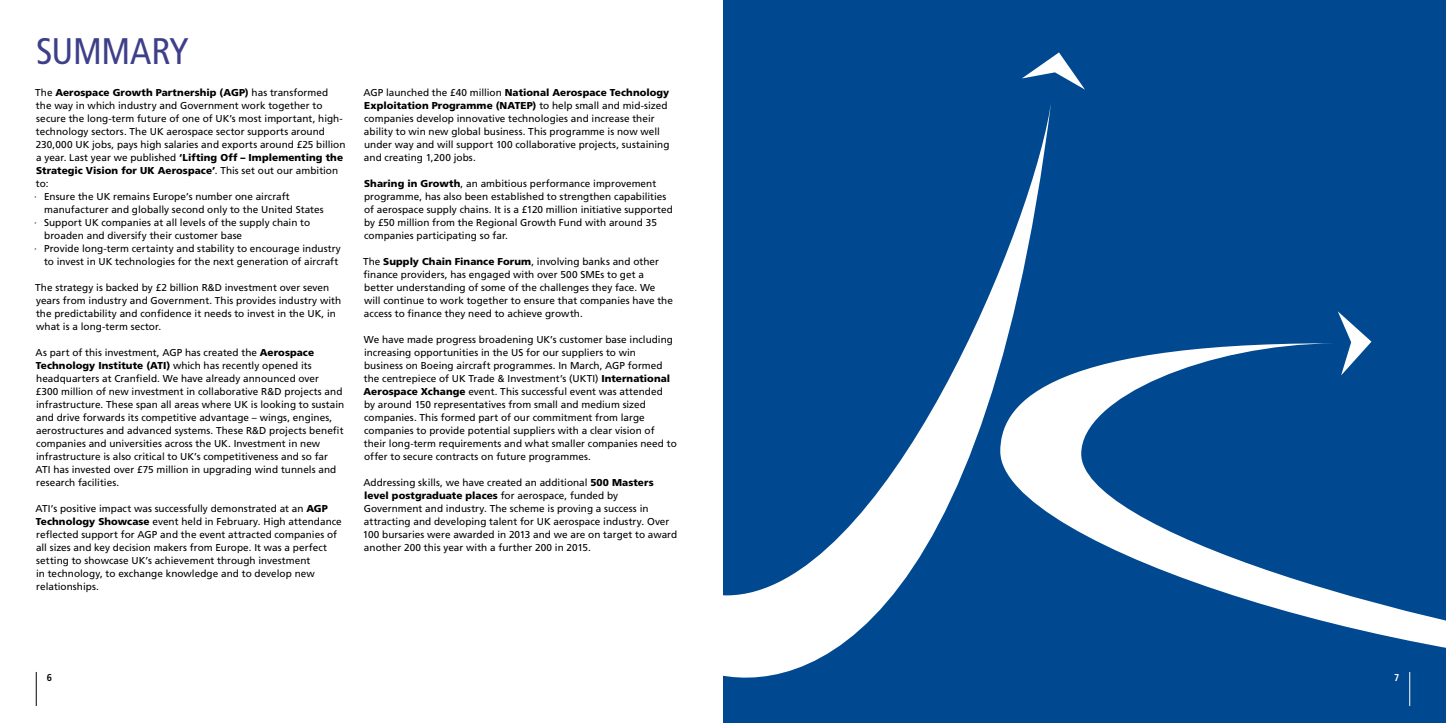
<style>
.page{position:relative;width:1446px;height:723px;background:#fff}
.page>*{position:absolute;margin:0;border:0;box-sizing:border-box;transform-origin:0 0}
.t1{font:condensed 37px "Frutiger LT Std";letter-spacing:-.01em;color:#3e3f8a}
.t2{font:10px/13px "Frutiger LT Std";letter-spacing:.005em;color:#000}
.t3{font:900 10px "Frutiger LT Std";letter-spacing:.005em;color:#000}
.t4{font:700 condensed 10px "Frutiger LT Std";color:#000}
.t5{font:700 condensed 10px "Frutiger LT Std";color:#fff}
.s1{font-weight:400}
.s2{font-weight:900}
</style>
<div class="page">
<div style="left:723px;top:0;width:723px;height:723px;background:#004990"></div>
<svg style="left:723px;top:104px;width:328px;height:574px"></svg>
<svg style="left:1000px;top:343px;width:446px;height:334px"></svg>
<svg style="left:1022px;top:52px;width:63px;height:38px"></svg>
<svg style="left:1337px;top:311px;width:34px;height:64px"></svg>
<hr style="left:1409px;top:672px;width:1px;height:34px;background:#fff">
<hr style="left:36px;top:672px;width:1px;height:34px;background:#000">
<h1 class="t1" style="left:36px;top:29px;width:150px">SUMMARY</h1>
<p class="t3" style="left:35px;top:86px;width:295px"><span class="s1">The</span> Aerospace Growth Partnership (AGP) <span class="s1">has transformed</span></p>
<p class="t2" style="left:36px;top:99px;width:288px">the way in which industry and Government work together to</p>
<p class="t2" style="left:36px;top:112px;width:308px">secure the long-term future of one of UK’s most important, high-</p>
<p class="t2" style="left:36px;top:125px;width:291px">technology sectors. The UK aerospace sector supports around</p>
<p class="t2" style="left:36px;top:138px;width:311px">230,000 UK jobs, pays high salaries and exports around £25 billion</p>
<p class="t3" style="left:36px;top:151px;width:308px"><span class="s1">a year. Last year we published</span> ‘Lifting Off – Implementing the</p>
<p class="t3" style="left:36px;top:164px;width:303px">Strategic Vision for UK Aerospace’<span class="s1">. This set out our ambition</span></p>
<p class="t2" style="left:36px;top:177px;width:14px">to:</p>
<p class="t2" style="left:34px;top:190px;width:257px">· Ensure the UK remains Europe’s number one aircraft</p>
<p class="t2" style="left:44px;top:203px;width:281px">manufacturer and globally second only to the United States</p>
<p class="t2" style="left:34px;top:216px;width:277px">· Support UK companies at all levels of the supply chain to</p>
<p class="t2" style="left:44px;top:229px;width:199px">broaden and diversify their customer base</p>
<p class="t2" style="left:34px;top:242px;width:308px">· Provide long-term certainty and stability to encourage industry</p>
<p class="t2" style="left:44px;top:255px;width:296px">to invest in UK technologies for the next generation of aircraft</p>
<p class="t2" style="left:35px;top:281px;width:307px">The strategy is backed by £2 billion R&amp;D investment over seven years from industry and Government. This provides industry with the predictability and confidence it needs to invest in the UK, in what is a long-term sector.</p>
<p class="t2" style="left:36px;top:346px;width:310px">As part of this investment, AGP has created the <span class="s2">Aerospace Technology Institute (ATI)</span> which has recently opened its headquarters at Cranfield. We have already announced over<br>£300 million of new investment in collaborative R&amp;D projects and infrastructure. These span all areas where UK is looking to sustain and drive forwards its competitive advantage – wings, engines, aerostructures and advanced systems. These R&amp;D projects benefit companies and universities across the UK. Investment in new infrastructure is also critical to UK’s competitiveness and so far ATI has invested over £75 million in upgrading wind tunnels and research facilities.</p>
<p class="t2" style="left:36px;top:502px;width:308px">ATI’s positive impact was successfully demonstrated at an <span class="s2">AGP Technology Showcase</span> event held in February. High attendance reflected support for AGP and the event attracted companies of all sizes and key decision makers from Europe. It was a perfect setting to showcase UK’s achievement through investment<br>in technology, to exchange knowledge and to develop new relationships.</p>
<p class="t2" style="left:363px;top:86px;width:308px">AGP launched the £40 million <span class="s2">National Aerospace Technology Exploitation Programme (NATEP)</span> to help small and mid-sized companies develop innovative technologies and increase their ability to win new global business. This programme is now well under way and will support 100 collaborative projects, sustaining and creating 1,200 jobs.</p>
<p class="t2" style="left:364px;top:177px;width:310px"><span class="s2">Sharing in Growth</span>, an ambitious performance improvement programme, has also been established to strengthen capabilities of aerospace supply chains. It is a £120 million initiative supported by £50 million from the Regional Growth Fund with around 35 companies participating so far.</p>
<p class="t2" style="left:363px;top:255px;width:311px">The <span class="s2">Supply Chain Finance Forum</span>, involving banks and other finance providers, has engaged with over 500 SMEs to get a better understanding of some of the challenges they face. We will continue to work together to ensure that companies have the access to finance they need to achieve growth.</p>
<p class="t2" style="left:364px;top:333px;width:315px">We have made progress broadening UK’s customer base including increasing opportunities in the US for our suppliers to win business on Boeing aircraft programmes. In March, AGP formed the centrepiece of UK Trade &amp; Investment’s (UKTI) <span class="s2">International Aerospace Xchange</span> event. This successful event was attended<br>by around 150 representatives from small and medium sized companies. This formed part of our commitment from large companies to provide potential suppliers with a clear vision of their long-term requirements and what smaller companies need to offer to secure contracts on future programmes.</p>
<p class="t2" style="left:363px;top:476px;width:316px">Addressing skills, we have created an additional <span class="s2">500 Masters level postgraduate places</span> for aerospace, funded by Government and industry. The scheme is proving a success in attracting and developing talent for UK aerospace industry. Over 100 bursaries were awarded in 2013 and we are on target to award another 200 this year with a further 200 in 2015.</p>
<p class="t4" style="left:47px;top:671px;width:7px">6</p>
<p class="t5" style="left:1394px;top:671px;width:7px">7</p>
</div>
